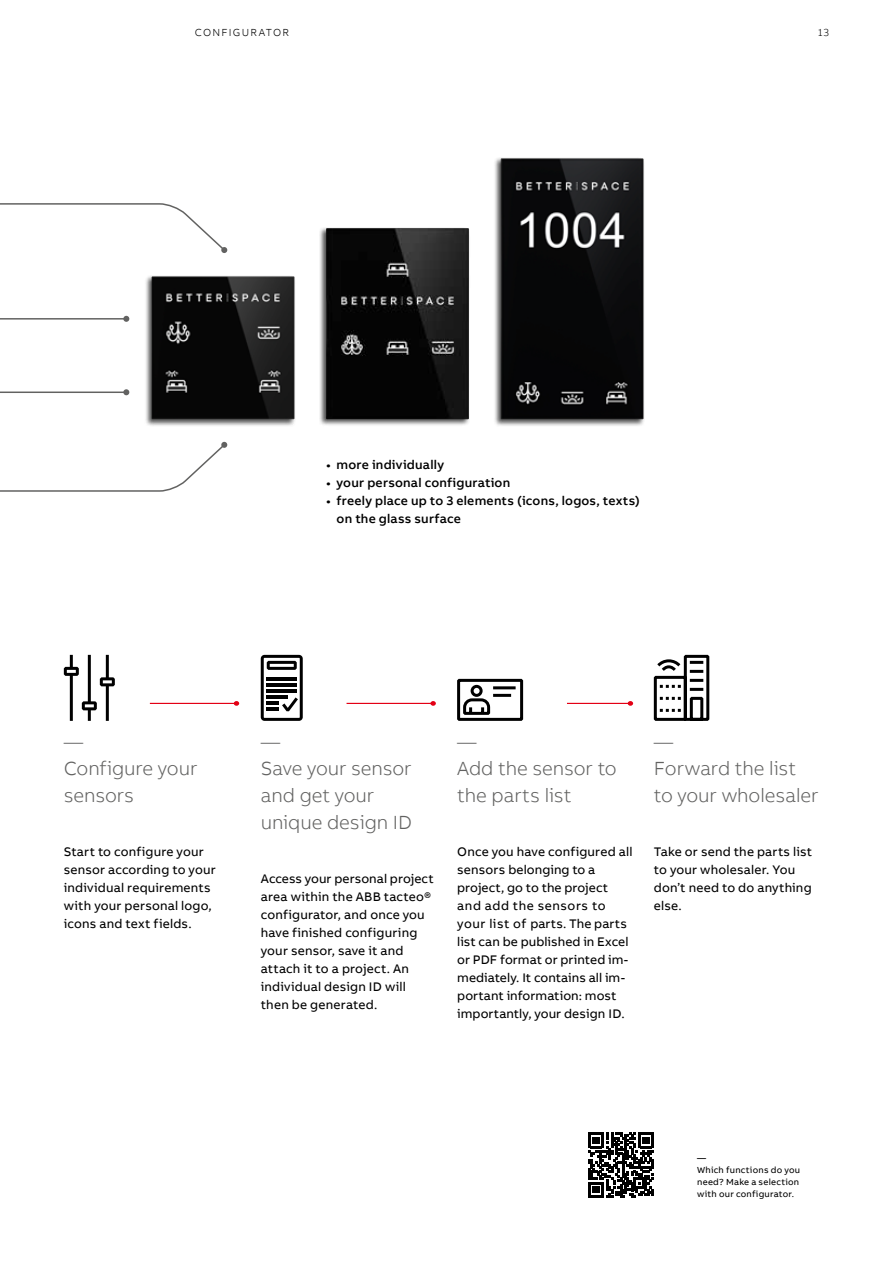
<style>
.page{position:relative;width:893px;height:1263px;background:#fff}
.page>*{position:absolute;margin:0;border:0;box-sizing:border-box;transform-origin:0 0}
.t1{font:300 19.5px/27px "AB Bvoice";letter-spacing:-.005em;color:#626261}
.t2{font:12.75px/18px "AB Bvoice";letter-spacing:.01em;color:#000}
.t3{font:500 12.75px/18px "AB Bvoice";letter-spacing:.02em;color:#000}
.t4{font:300 10.5px "AB Bvoice";letter-spacing:.12em;color:#000}
.t5{font:9px/12px "AB Bvoice";letter-spacing:.025em;color:#000}
</style>
<div class="page">
<svg style="left:261px;top:655px;width:42px;height:66px"></svg>
<svg style="left:457px;top:678px;width:67px;height:43px"></svg>
<svg style="left:653px;top:654px;width:57px;height:67px"></svg>
<svg style="left:588px;top:1132px;width:66px;height:66px"></svg>
<svg style="left:64px;top:655px;width:51px;height:66px"></svg>
<div style="left:493px;top:157px;width:152px;height:270px;background:#000;opacity:.7"></div>
<img style="left:500px;top:158px;width:144px;height:261px">
<div style="left:319px;top:227px;width:152px;height:200px;background:#000;opacity:.7"></div>
<img style="left:326px;top:228px;width:143px;height:191px">
<div style="left:144px;top:275px;width:152px;height:151px;background:#000;opacity:.7"></div>
<img style="left:152px;top:276px;width:142px;height:143px">
<svg style="left:150px;top:701px;width:89px;height:5px"></svg>
<svg style="left:347px;top:701px;width:89px;height:5px"></svg>
<svg style="left:567px;top:701px;width:66px;height:5px"></svg>
<svg style="left:0;top:203px;width:227px;height:50px"></svg>
<hr style="left:0;top:318px;width:126px;height:2px;background:#626261">
<svg style="left:123px;top:316px;width:6px;height:6px"></svg>
<hr style="left:0;top:391px;width:126px;height:2px;background:#626261">
<svg style="left:123px;top:389px;width:6px;height:6px"></svg>
<svg style="left:0;top:442px;width:227px;height:50px"></svg>
<p class="t4" style="left:195px;top:26px;width:95px">CONFIGURATOR</p>
<p class="t4" style="left:818px;top:26px;width:13px">13</p>
<p class="t3" style="left:326px;top:456px;width:120px">• more individually</p>
<p class="t3" style="left:326px;top:474px;width:186px">• your personal configuration</p>
<p class="t3" style="left:337px;top:492px;width:305px;text-indent:-11px">• freely place up to 3 elements (icons, logos, texts) on the glass surface</p>
<h1 class="t1" style="left:64px;top:728px;width:135px">—<br>Configure your sensors</h1>
<p class="t2" style="left:64px;top:843px;width:153px">Start to configure your sensor according to your individual requirements with your personal logo, icons and text fields.</p>
<h1 class="t1" style="left:261px;top:728px;width:153px">—<br>Save your sensor and get your unique design ID</h1>
<p class="t2" style="left:261px;top:870px;width:174px">Access your personal project area within the ABB tacteo® configurator, and once you have finished configuring your sensor, save it and attach it to a project. An individual design ID will then be generated.</p>
<h1 class="t1" style="left:457px;top:728px;width:161px">—<br>Add the sensor to the parts list</h1>
<p class="t2" style="left:457px;top:843px;width:177px">Once you have configured all sensors belonging to a project, go to the project and add the sensors to your list of parts. The parts list can be published in Excel or PDF format or printed im&shy;mediately. It contains all im&shy;portant information: most importantly, your design ID.</p>
<h1 class="t1" style="left:654px;top:728px;width:166px">—<br>Forward the list to your wholesaler</h1>
<p class="t2" style="left:654px;top:843px;width:160px">Take or send the parts list to your wholesaler. You donʼt need to do anything else.</p>
<p class="t5" style="left:697px;top:1152px;width:104px">—<br>Which functions do you need? Make a selection with our configurator.</p>
</div>
